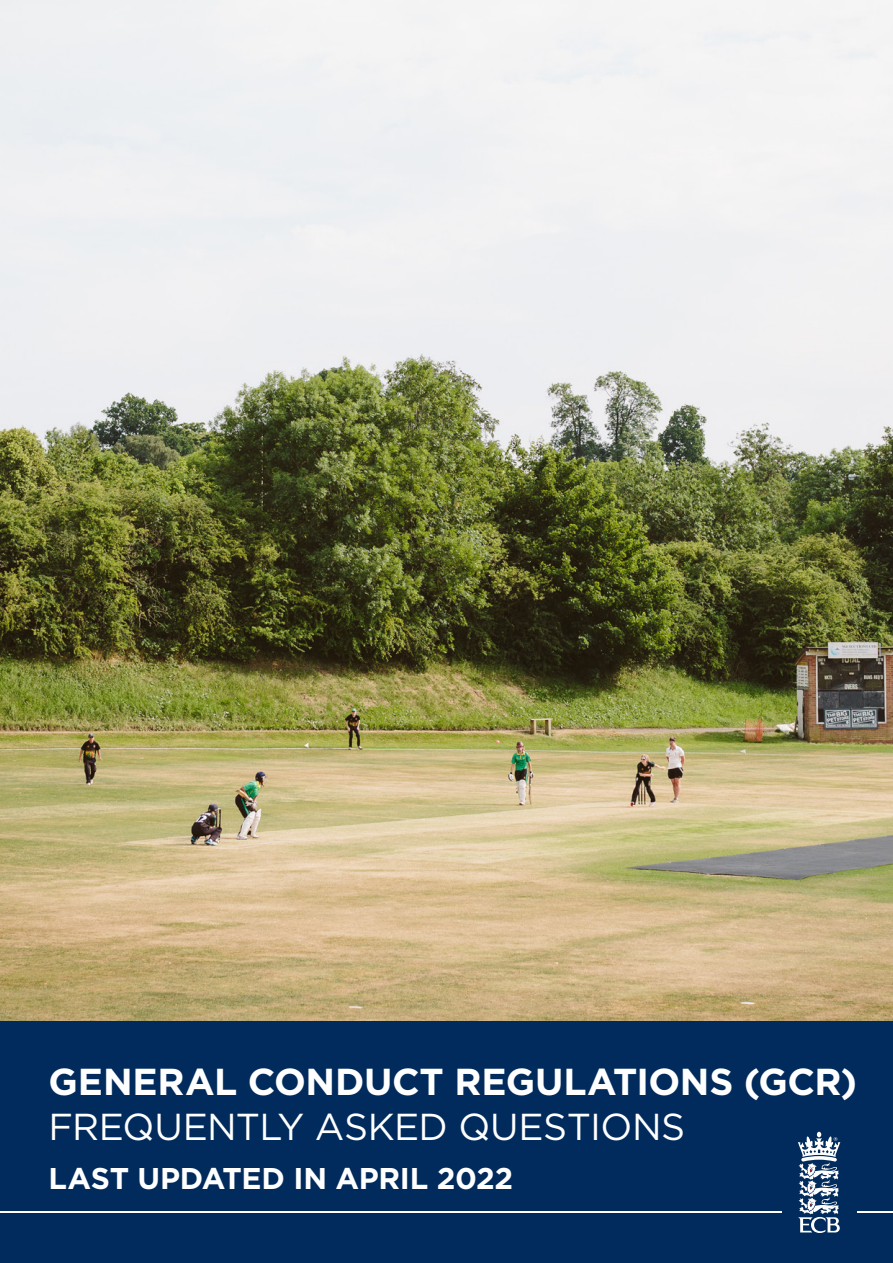
<style>
.page{position:relative;width:893px;height:1263px;background:#fff}
.page>*{position:absolute;margin:0;border:0;box-sizing:border-box;transform-origin:0 0}
.t1{font:700 37.5px "Gotham HTF";letter-spacing:-.01em;color:#fff}
.t2{font:37.5px "Gotham HTF";letter-spacing:-.015em;color:#fff}
.t3{font:700 30px "Gotham HTF";letter-spacing:-.01em;color:#fff}
</style>
<div class="page">
<img style="left:0;top:0;width:893px;height:1021px">
<div style="left:0;top:1021px;width:893px;height:242px;background:#002b5c"></div>
<svg style="left:798px;top:1132px;width:42px;height:101px"></svg>
<hr style="left:0;top:1211px;width:781px;height:1px;background:#fff">
<hr style="left:857px;top:1211px;width:36px;height:1px;background:#fff">
<p class="t1" style="left:48px;top:1060px;width:810px">GENERAL CONDUCT REGULATIONS (GCR)</p>
<p class="t2" style="left:48px;top:1106px;width:638px">FREQUENTLY ASKED QUESTIONS</p>
<p class="t3" style="left:48px;top:1160px;width:466px">LAST UPDATED IN APRIL 2022</p>
</div>
